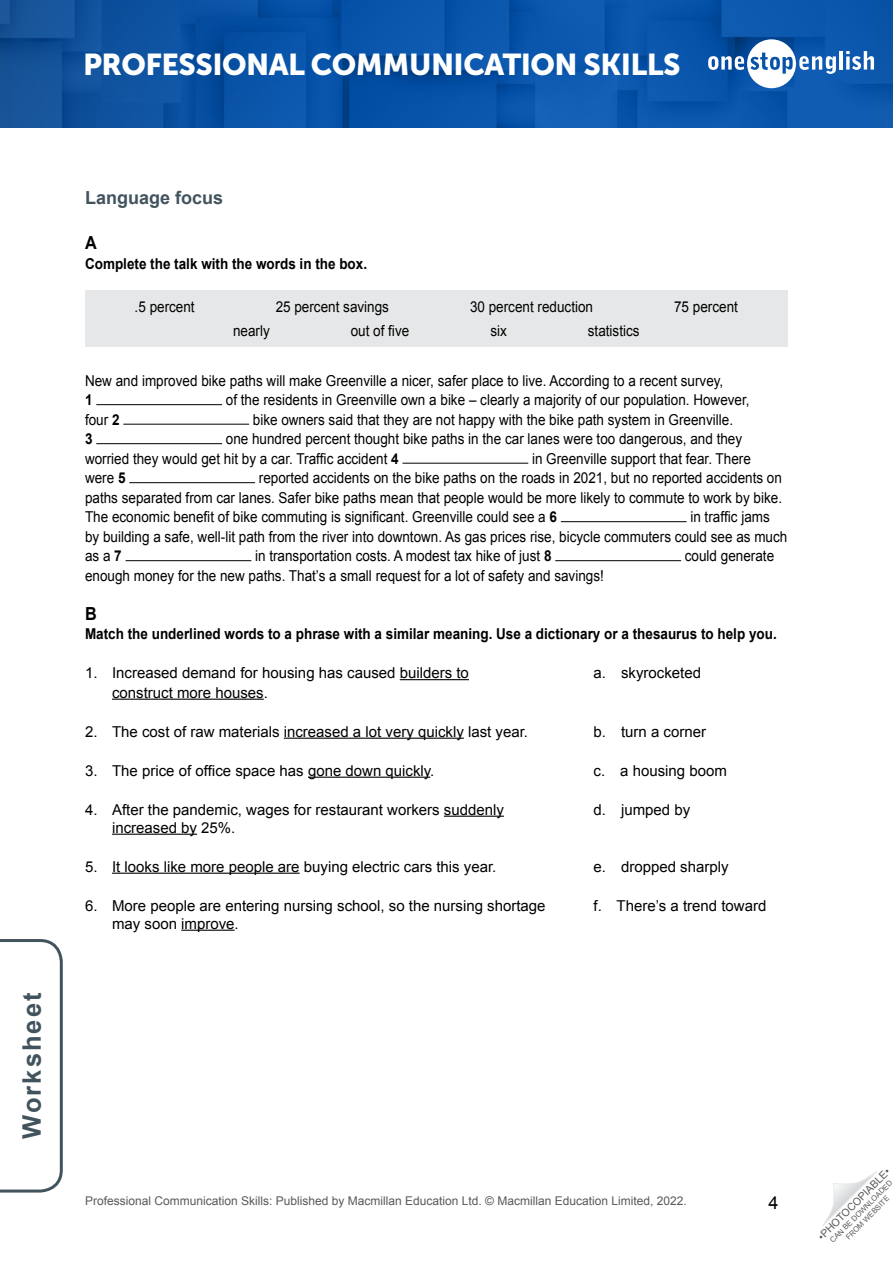
<style>
.page{position:relative;width:893px;height:1263px;background:#fff}
.page>*{position:absolute;margin:0;border:0;box-sizing:border-box;transform-origin:0 0}
.t1{font:30px "Museo Sans 900";letter-spacing:-.015em;color:#fff}
.t2{font:700 25.5px "Arial";letter-spacing:.08em;color:#41535d}
.TN__Title{font:700 18px "Arial";color:#41535d}
.TN__Body_alpha_text{font:700 18px "Arial";color:#000;scale:.9 1}
.t3{font:18px "Arial";color:#000}
.TN__Body_text{font:15px/19.5px "Arial";color:#000;scale:.9 1}
.TN__Body_text-2{font:15px "Arial";color:#000}
.TN__Body_text_Intro{font:700 15px "Arial";color:#000;scale:.9 1}
.TN__Body_text-3{font:700 15px "Arial";color:#000;scale:.9 1}
.t4{font:12px "Arial";color:#58595b}
.t5{font:10.5px "Arial";color:#58595b}
.t6{font:7.5px/9px "Arial";color:#58595b;text-align:center}
.s1{font-weight:700}
</style>
<div class="page">
<svg style="left:822px;top:1171px;width:55px;height:55px"></svg>
<img style="left:0;top:0;width:893px;height:128px">
<svg style="left:708px;top:39px;width:128px;height:49px"></svg>
<hr style="left:839px;top:51px;width:4px;height:19px;background:#fff">
<svg style="left:846px;top:51px;width:28px;height:19px"></svg>
<svg style="left:0;top:939px;width:63px;height:254px"></svg>
<hr style="left:400px;top:679px;width:69px;height:1px;background:#000">
<hr style="left:112px;top:699px;width:152px;height:1px;background:#000">
<hr style="left:284px;top:738px;width:180px;height:1px;background:#000">
<hr style="left:308px;top:777px;width:122px;height:1px;background:#000">
<hr style="left:444px;top:816px;width:60px;height:1px;background:#000">
<hr style="left:112px;top:834px;width:85px;height:1px;background:#000">
<hr style="left:112px;top:873px;width:188px;height:1px;background:#000">
<hr style="left:181px;top:930px;width:54px;height:1px;background:#000">
<div style="left:85px;top:290px;width:703px;height:56px;background:#e6e7e8"></div>
<hr style="left:96px;top:404px;width:126px;height:1px;background:#000">
<hr style="left:123px;top:424px;width:126px;height:1px;background:#000">
<hr style="left:96px;top:443px;width:126px;height:1px;background:#000">
<hr style="left:402px;top:463px;width:126px;height:1px;background:#000">
<hr style="left:129px;top:482px;width:126px;height:1px;background:#000">
<hr style="left:561px;top:521px;width:126px;height:1px;background:#000">
<hr style="left:126px;top:560px;width:125px;height:1px;background:#000">
<hr style="left:555px;top:560px;width:126px;height:1px;background:#000">
<h1 class="t1" style="left:83px;top:47px;width:599px">PROFESSIONAL COMMUNICATION SKILLS</h1>
<h2 class="t2" style="left:15px;top:1139px;width:148px;rotate:-90deg">Worksheet</h2>
<p class="TN__Title" style="left:85px;top:186px;width:140px">Language focus</p>
<p class="TN__Body_alpha_text" style="left:85px;top:231px;width:14px">A</p>
<p class="TN__Body_text_Intro" style="left:85px;top:253px;width:315px">Complete the talk with the words in the box.</p>
<p class="TN__Body_text" style="left:135px;top:297px;width:68px">.5 percent</p>
<p class="TN__Body_text" style="left:276px;top:297px;width:127px">25 percent savings</p>
<p class="TN__Body_text" style="left:470px;top:297px;width:138px">30 percent reduction</p>
<p class="TN__Body_text" style="left:674px;top:297px;width:72px">75 percent</p>
<p class="TN__Body_text" style="left:233px;top:321px;width:42px">nearly</p>
<p class="TN__Body_text" style="left:351px;top:321px;width:67px">out of five</p>
<p class="TN__Body_text" style="left:490px;top:321px;width:20px">six</p>
<p class="TN__Body_text" style="left:588px;top:321px;width:59px">statistics</p>
<p class="TN__Body_text" style="left:85px;top:371px;width:711px">New and improved bike paths will make Greenville a nicer, safer place to live. According to a recent survey,<br><span class="s1">1</span></p>
<p class="TN__Body_text" style="left:226px;top:390px;width:583px">of the residents in Greenville own a bike – clearly a majority of our population. However,</p>
<p class="TN__Body_text" style="left:85px;top:410px;width:40px">four <span class="s1">2</span></p>
<p class="TN__Body_text" style="left:253px;top:410px;width:535px">bike owners said that they are not happy with the bike path system in Greenville.</p>
<p class="TN__Body_text-3" style="left:85px;top:429px;width:10px">3</p>
<p class="TN__Body_text" style="left:85px;top:429px;width:732px;text-indent:141px">one hundred percent thought bike paths in the car lanes were too dangerous, and they worried they would get hit by a car. Traffic accident <span class="s1">4</span></p>
<p class="TN__Body_text" style="left:532px;top:449px;width:245px">in Greenville support that fear. There</p>
<p class="TN__Body_text" style="left:85px;top:468px;width:776px;text-align:justify;text-indent:174px">reported accidents on the bike paths on the roads in 2021, but no reported accidents on paths separated from car lanes. Safer bike paths mean that people would be more likely to commute to work by bike.<br>The economic benefit of bike commuting is significant. Greenville could see a <span class="s1">6</span></p>
<p class="TN__Body_text" style="left:85px;top:468px;width:47px">were <span class="s1">5</span></p>
<p class="TN__Body_text" style="left:85px;top:507px;width:782px;text-indent:605px">in traffic jams by building a safe, well-lit path from the river into downtown. As gas prices rise, bicycle commuters could see as much as a <span class="s1">7</span></p>
<p class="TN__Body_text" style="left:255px;top:546px;width:331px">in transportation costs. A modest tax hike of just <span class="s1">8</span></p>
<p class="TN__Body_text" style="left:685px;top:546px;width:101px">could generate</p>
<p class="TN__Body_text" style="left:85px;top:566px;width:578px">enough money for the new paths. That’s a small request for a lot of safety and savings!</p>
<p class="TN__Body_alpha_text" style="left:85px;top:601px;width:14px">B</p>
<p class="TN__Body_text_Intro" style="left:85px;top:624px;width:770px">Match the underlined words to a phrase with a similar meaning. Use a dictionary or a thesaurus to help you.</p>
<p class="TN__Body_text-2" style="left:85px;top:663px;width:385px">1. Increased demand for housing has caused builders to</p>
<p class="TN__Body_text-2" style="left:594px;top:663px;width:109px">a. skyrocketed</p>
<p class="TN__Body_text-2" style="left:112px;top:682px;width:157px">construct more houses.</p>
<p class="TN__Body_text-2" style="left:85px;top:721px;width:445px">2. The cost of raw materials increased a lot very quickly last year.</p>
<p class="TN__Body_text-2" style="left:594px;top:721px;width:114px">b. turn a corner</p>
<p class="TN__Body_text-2" style="left:85px;top:760px;width:351px">3. The price of office space has gone down quickly.</p>
<p class="TN__Body_text-2" style="left:594px;top:760px;width:135px">c. a housing boom</p>
<p class="TN__Body_text-2" style="left:85px;top:799px;width:420px">4. After the pandemic, wages for restaurant workers suddenly</p>
<p class="TN__Body_text-2" style="left:594px;top:799px;width:98px">d. jumped by</p>
<p class="TN__Body_text-2" style="left:112px;top:817px;width:125px">increased by 25%.</p>
<p class="TN__Body_text-2" style="left:85px;top:856px;width:413px">5. It looks like more people are buying electric cars this year.</p>
<p class="TN__Body_text-2" style="left:594px;top:856px;width:137px">e. dropped sharply</p>
<p class="TN__Body_text-2" style="left:85px;top:895px;width:462px">6. More people are entering nursing school, so the nursing shortage</p>
<p class="TN__Body_text-2" style="left:594px;top:895px;width:174px">f. There’s a trend toward</p>
<p class="TN__Body_text-2" style="left:112px;top:913px;width:128px">may soon improve.</p>
<p class="t4" style="left:85px;top:1193px;width:603px">Professional Communication Skills: Published by Macmillan Education Ltd. © Macmillan Education Limited, 2022.</p>
<p class="t3" style="left:769px;top:1191px;width:12px">4</p>
<p class="t5" style="left:815px;top:1233px;width:99px;rotate:-45deg">•PHOTOCOPIABLE•</p>
<p class="t6" style="left:828px;top:1238px;width:86px;rotate:-45deg">CAN BE DOWNLOADED<br>FROM WEBSITE</p>
</div>
